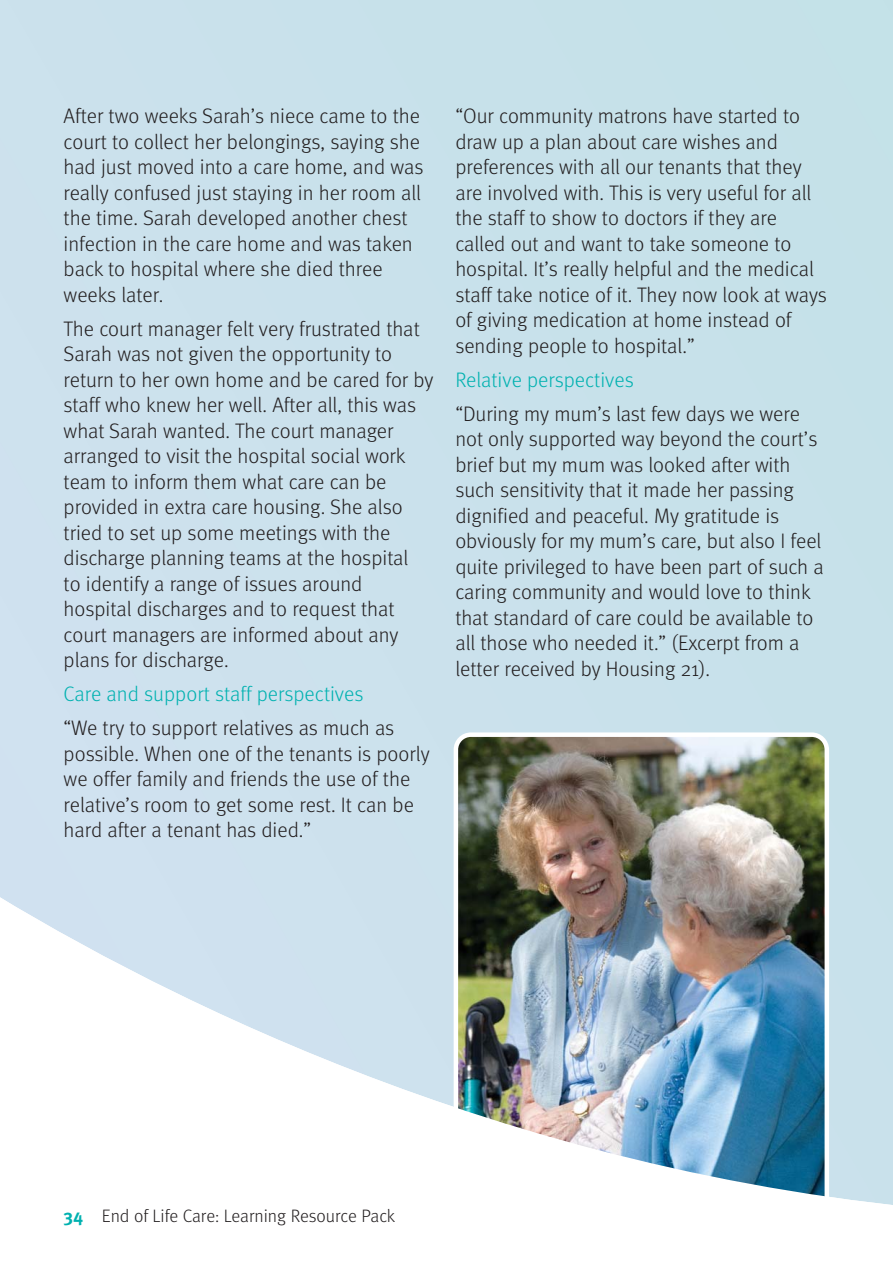
<style>
.page{position:relative;width:893px;height:1263px;background:#fff}
.page>*{position:absolute;margin:0;border:0;box-sizing:border-box;transform-origin:0 0}
.t1{font:300 21px/25.5px "Meta";color:#231f20}
.t2{font:300 21px "Meta";color:#00b1b0}
.t3{font:300 18px "Meta";color:#231f20}
.s1{font-weight:700;color:#00b1b0}
</style>
<div class="page">
<div style="left:0;top:0;width:41px;height:791px;background:#cee2ee"></div>
<div style="left:41px;top:0;width:66px;height:791px;background:#cde1ed"></div>
<div style="left:107px;top:0;width:65px;height:791px;background:#cde1ed"></div>
<div style="left:172px;top:0;width:132px;height:791px;background:#cbe1ec"></div>
<div style="left:304px;top:0;width:65px;height:791px;background:#cae1ec"></div>
<div style="left:369px;top:0;width:66px;height:791px;background:#cae1ec"></div>
<div style="left:435px;top:0;width:66px;height:791px;background:#c9e1eb"></div>
<div style="left:501px;top:0;width:65px;height:732px;background:#c8e1eb"></div>
<div style="left:566px;top:0;width:66px;height:732px;background:#c7e1ea"></div>
<div style="left:632px;top:0;width:66px;height:732px;background:#c7e1ea"></div>
<div style="left:698px;top:0;width:65px;height:732px;background:#c7e1ea"></div>
<div style="left:763px;top:0;width:66px;height:732px;background:#c6e1e9"></div>
<div style="left:829px;top:0;width:63px;height:791px;background:#c5e1e9"></div>
<img style="left:454px;top:732px;width:375px;height:59px">
<img style="left:0;top:791px;width:892px;height:414px">
<p class="t1" style="left:64px;top:103px;width:361px">After two weeks Sarah’s niece came to the court to collect her belongings, saying she had just moved into a care home, and was really confused just staying in her room all the time. Sarah developed another chest infection in the care home and was taken back to hospital where she died three weeks later.</p>
<p class="t1" style="left:64px;top:315px;width:371px">The court manager felt very frustrated that Sarah was not given the opportunity to return to her own home and be cared for by staff who knew her well. After all, this was what Sarah wanted. The court manager arranged to visit the hospital social work team to inform them what care can be provided in extra care housing. She also tried to set up some meetings with the discharge planning teams at the hospital<br>to identify a range of issues around hospital discharges and to request that court managers are informed about any plans for discharge.</p>
<p class="t2" style="left:64px;top:682px;width:301px">Care and support staff perspectives</p>
<p class="t1" style="left:64px;top:715px;width:368px">“We try to support relatives as much as possible. When one of the tenants is poorly we offer family and friends the use of the relative’s room to get some rest. It can be hard after a tenant has died.”</p>
<p class="t1" style="left:455px;top:103px;width:373px">“Our community matrons have started to draw up a plan about care wishes and preferences with all our tenants that they are involved with. This is very useful for all the staff to show to doctors if they are called out and want to take someone to hospital. It’s really helpful and the medical staff take notice of it. They now look at ways of giving medication at home instead of sending people to hospital.”</p>
<p class="t2" style="left:455px;top:367px;width:180px">Relative perspectives</p>
<p class="t1" style="left:455px;top:400px;width:370px">“During my mum’s last few days we were not only supported way beyond the court’s brief but my mum was looked after with such sensitivity that it made her passing dignified and peaceful. My gratitude is obviously for my mum’s care, but also I feel quite privileged to have been part of such a caring community and would love to think that standard of care could be available to all those who needed it.” (Excerpt from a letter received by Housing 21).</p>
<p class="t3" style="left:64px;top:1205px;width:333px"><span class="s1">34</span> End of Life Care: Learning Resource Pack</p>
</div>
